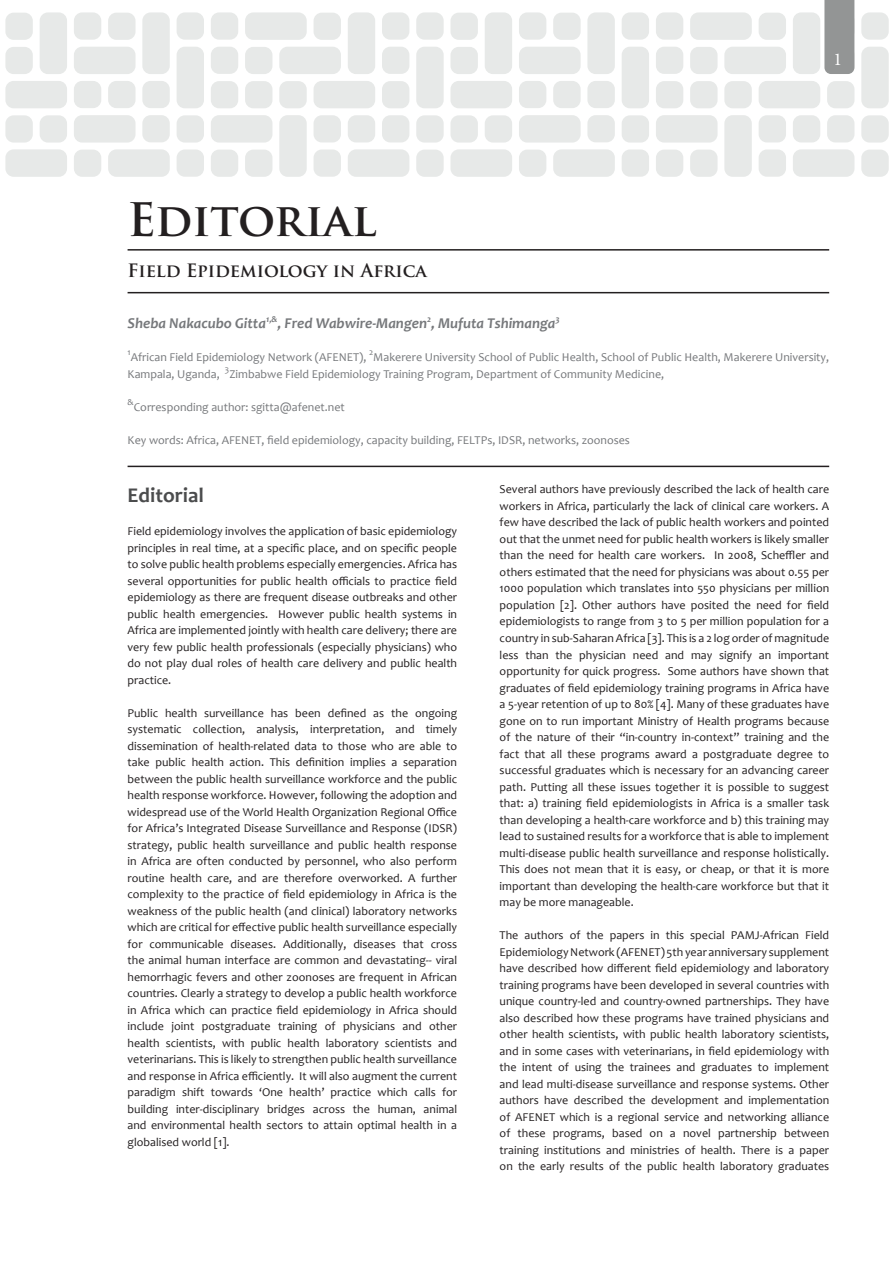
<style>
.page{position:relative;width:893px;height:1263px;background:#fff}
.page>*{position:absolute;margin:0;border:0;box-sizing:border-box;transform-origin:0 0}
.t1{font:700 45px "Trajan Pro";letter-spacing:-.005em;color:#231f20}
.t2{font:700 21px "Candara";color:#4b4c4d}
.t3{font:700 18px "Trajan Pro";color:#231f20}
.t4{font:18px "Minion Pro";color:#fff}
.t5{font:italic 700 15px "Candara";color:#76787b}
.t6{font:12px/16.5px "Candara";color:#231f20;text-align:justify}
.t7{font:12px "Candara";color:#76787b}
.t8{font:9px "Candara";color:#76787b}
</style>
<div class="page">
<svg style="left:5px;top:12px;width:884px;height:165px;fill:#e7e9e8"></svg>
<div style="left:824px;top:0;width:30px;height:74px;background:#939595"></div>
<hr style="left:128px;top:249px;width:701px;height:2px;background:#231f20">
<hr style="left:128px;top:292px;width:701px;height:1px;background:#231f20">
<hr style="left:128px;top:466px;width:701px;height:1px;background:#231f20">
<h1 class="t1" style="left:128px;top:191px;width:251px">Editorial</h1>
<h3 class="t4" style="left:834px;top:47px;width:10px">1</h3>
<h3 class="t3" style="left:128px;top:259px;width:301px">Field Epidemiology in Africa</h3>
<p class="t5" style="left:128px;top:314px;width:434px">Sheba Nakacubo Gitta<sup>1,&amp;</sup>, Fred Wabwire-Mangen<sup>2</sup>, Mufuta Tshimanga<sup>3</sup></p>
<p class="t8" style="left:128px;top:347px;width:5px">1</p>
<p class="t7" style="left:131px;top:350px;width:237px">African Field Epidemiology Network (AFENET),</p>
<p class="t8" style="left:369px;top:347px;width:6px">2</p>
<p class="t7" style="left:373px;top:350px;width:457px">Makerere University School of Public Health, School of Public Health, Makerere University,</p>
<p class="t7" style="left:128px;top:366px;width:94px">Kampala, Uganda,</p>
<p class="t8" style="left:225px;top:363px;width:6px">3</p>
<p class="t7" style="left:229px;top:366px;width:436px">Zimbabwe Field Epidemiology Training Program, Department of Community Medicine,</p>
<p class="t8" style="left:128px;top:396px;width:8px">&amp;</p>
<p class="t7" style="left:134px;top:399px;width:213px">Corresponding author: sgitta@afenet.net</p>
<p class="t7" style="left:128px;top:432px;width:504px">Key words: Africa, AFENET, field epidemiology, capacity building, FELTPs, IDSR, networks, zoonoses</p>
<h2 class="t2" style="left:128px;top:483px;width:78px">Editorial</h2>
<p class="t6" style="left:128px;top:523px;width:331px">Field epidemiology involves the application of basic epidemiology principles in real time, at a specific place, and on specific people to solve public health problems especially emergencies. Africa has several opportunities for public health officials to practice field epidemiology as there are frequent disease outbreaks and other public health emergencies. However public health systems in Africa are implemented jointly with health care delivery; there are very few public health professionals (especially physicians) who do not play dual roles of health care delivery and public health practice.</p>
<p class="t6" style="left:128px;top:704px;width:331px">Public health surveillance has been defined as the ongoing systematic collection, analysis, interpretation, and timely dissemination of health-related data to those who are able to take public health action. This definition implies a separation between the public health surveillance workforce and the public health response workforce. However, following the adoption and widespread use of the World Health Organization Regional Office for Africa’s Integrated Disease Surveillance and Response (IDSR) strategy, public health surveillance and public health response in Africa are often conducted by personnel, who also perform routine health care, and are therefore overworked. A further complexity to the practice of field epidemiology in Africa is the weakness of the public health (and clinical) laboratory networks which are critical for effective public health surveillance especially for communicable diseases. Additionally, diseases that cross the animal human interface are common and devastating-- viral hemorrhagic fevers and other zoonoses are frequent in African countries. Clearly a strategy to develop a public health workforce in Africa which can practice field epidemiology in Africa should include joint postgraduate training of physicians and other health scientists, with public health laboratory scientists and veterinarians. This is likely to strengthen public health surveillance and response in Africa efficiently. It will also augment the current paradigm shift towards ‘One health’ practice which calls for building inter-disciplinary bridges across the human, animal and environmental health sectors to attain optimal health in a globalised world [1].</p>
<p class="t6" style="left:500px;top:481px;width:331px">Several authors have previously described the lack of health care workers in Africa, particularly the lack of clinical care workers. A few have described the lack of public health workers and pointed out that the unmet need for public health workers is likely smaller than the need for health care workers. In 2008, Scheffler and others estimated that the need for physicians was about 0.55 per 1000 population which translates into 550 physicians per million population [2]. Other authors have posited the need for field epidemiologists to range from 3 to 5 per million population for a country in sub-Saharan Africa [3]. This is a 2 log order of magnitude less than the physician need and may signify an important opportunity for quick progress. Some authors have shown that graduates of field epidemiology training programs in Africa have a 5-year retention of up to 80% [4]. Many of these graduates have gone on to run important Ministry of Health programs because of the nature of their “in-country in-context” training and the fact that all these programs award a postgraduate degree to successful graduates which is necessary for an advancing career path. Putting all these issues together it is possible to suggest that: a) training field epidemiologists in Africa is a smaller task than developing a health-care workforce and b) this training may lead to sustained results for a workforce that is able to implement multi-disease public health surveillance and response holistically.<br>This does not mean that it is easy, or cheap, or that it is more important than developing the health-care workforce but that it may be more manageable.</p>
<p class="t6" style="left:500px;top:927px;width:331px">The authors of the papers in this special PAMJ-African Field Epidemiology Network (AFENET) 5th year anniversary supplement have described how different field epidemiology and laboratory training programs have been developed in several countries with unique country-led and country-owned partnerships. They have also described how these programs have trained physicians and other health scientists, with public health laboratory scientists, and in some cases with veterinarians, in field epidemiology with the intent of using the trainees and graduates to implement and lead multi-disease surveillance and response systems. Other authors have described the development and implementation of AFENET which is a regional service and networking alliance of these programs, based on a novel partnership between training institutions and ministries of health. There is a paper on the early results of the public health laboratory graduates</p>
</div>
